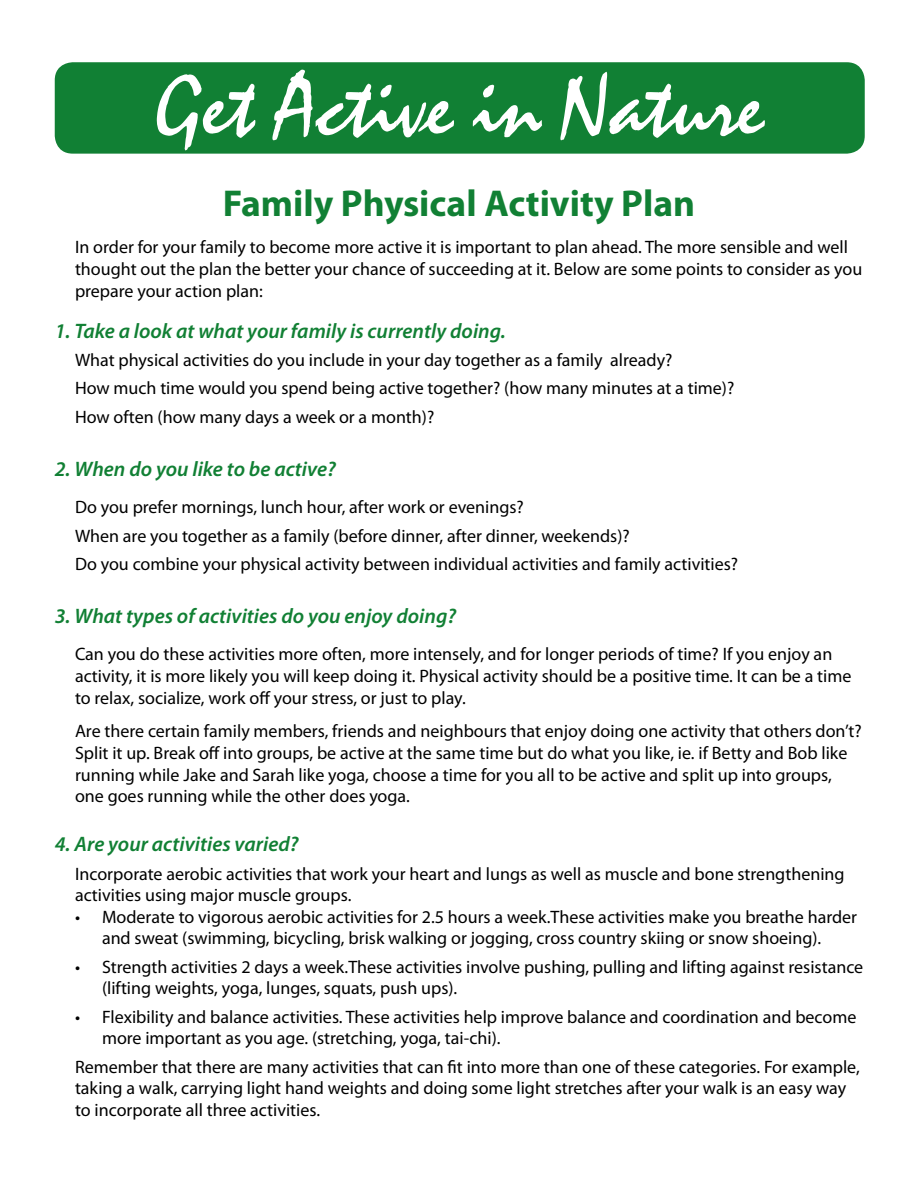
<style>
.page{position:relative;width:918px;height:1188px;background:#fff}
.page>*{position:absolute;margin:0;border:0;box-sizing:border-box;transform-origin:0 0}
.t1{font:87px "Mystical Plain";color:#fff}
.t2{font:700 37.5px "Myriad Pro";color:#118034}
.t3{font:italic 600 21px "Myriad Pro";color:#118034}
.t4{font:18px/21.6px "Myriad Pro";color:#000}
</style>
<div class="page">
<div style="left:55px;top:62px;width:810px;height:92px;background:#118034;border-radius:18px"></div>
<h1 class="t1" style="left:156px;top:56px;width:610px">Get Active in Nature</h1>
<h2 class="t2" style="left:223px;top:179px;width:474px">Family Physical Activity Plan</h2>
<p class="t4" style="left:75px;top:236px;width:789px">In order for your family to become more active it is important to plan ahead. The more sensible and well thought out the plan the better your chance of succeeding at it. Below are some points to consider as you prepare your action plan:</p>
<p class="t3" style="left:55px;top:317px;width:453px">1. Take a look at what your family is currently doing.</p>
<p class="t4" style="left:75px;top:345px;width:661px;line-height:28.3px">What physical activities do you include in your day together as a family already?<br>How much time would you spend being active together? (how many minutes at a time)?<br>How often (how many days a week or a month)?</p>
<p class="t3" style="left:55px;top:456px;width:283px">2. When do you like to be active?</p>
<p class="t4" style="left:75px;top:493px;width:665px;line-height:28.3px">Do you prefer mornings, lunch hour, after work or evenings?<br>When are you together as a family (before dinner, after dinner, weekends)?<br>Do you combine your physical activity between individual activities and family activities?</p>
<p class="t3" style="left:55px;top:603px;width:403px">3. What types of activities do you enjoy doing?</p>
<p class="t4" style="left:75px;top:643px;width:778px">Can you do these activities more often, more intensely, and for longer periods of time? If you enjoy an activity, it is more likely you will keep doing it. Physical activity should be a positive time. It can be a time to relax, socialize, work off your stress, or just to play.</p>
<p class="t4" style="left:75px;top:720px;width:788px">Are there certain family members, friends and neighbours that enjoy doing one activity that others don’t?<br>Split it up. Break off into groups, be active at the same time but do what you like, ie. if Betty and Bob like running while Jake and Sarah like yoga, choose a time for you all to be active and split up into groups, one goes running while the other does yoga.</p>
<p class="t3" style="left:55px;top:831px;width:245px">4. Are your activities varied?</p>
<p class="t4" style="left:75px;top:863px;width:771px">Incorporate aerobic activities that work your heart and lungs as well as muscle and bone strengthening activities using major muscle groups.</p>
<p class="t4" style="left:75px;top:906px;width:784px;text-align:center">• Moderate to vigorous aerobic activities for 2.5 hours a week.These activities make you breathe harder and sweat (swimming, bicycling, brisk walking or jogging, cross country skiing or snow shoeing).</p>
<p class="t4" style="left:102px;top:956px;width:763px;text-indent:-27px">• Strength activities 2 days a week.These activities involve pushing, pulling and lifting against resistance (lifting weights, yoga, lunges, squats, push ups).</p>
<p class="t4" style="left:102px;top:1006px;width:756px;text-indent:-27px">• Flexibility and balance activities. These activities help improve balance and coordination and become more important as you age. (stretching, yoga, tai-chi).</p>
<p class="t4" style="left:75px;top:1056px;width:786px">Remember that there are many activities that can fit into more than one of these categories. For example, taking a walk, carrying light hand weights and doing some light stretches after your walk is an easy way to incorporate all three activities.</p>
</div>
